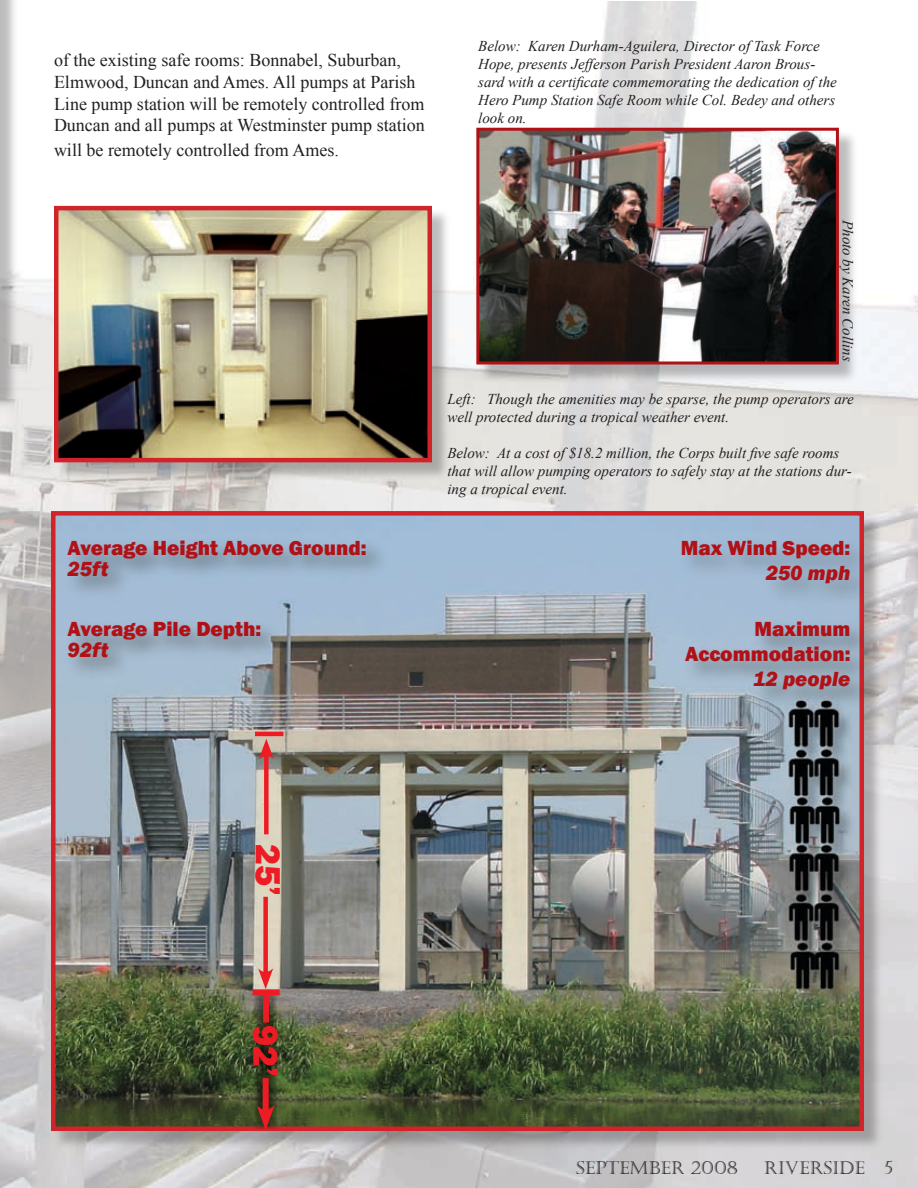
<style>
.page{position:relative;width:918px;height:1188px;background:#fff}
.page>*{position:absolute;margin:0;border:0;box-sizing:border-box;transform-origin:0 0}
.t1{font:800 36px "Franklin Gothic";color:#ed1c24}
.t2{font:800 21px/25.2px "Franklin Gothic";color:#b11116;text-align:right}
.t3{font:italic 800 21px "Franklin Gothic";color:#b11116}
.t4{font:18px/21.6px "Times New Roman";color:#231f20}
.t5{font:18px "Castellar";color:#231f20}
.t6{font:italic 15px/18px "Times New Roman";color:#231f20}
</style>
<div class="page">
<img style="left:0;top:2px;width:918px;height:1186px">
<div style="left:52px;top:513px;width:832px;height:638px;background:#231f20;opacity:.3"></div>
<img style="left:56px;top:516px;width:803px;height:610px">
<div style="left:51px;top:511px;width:813px;height:620px;border:4px solid #d2232a"></div>
<div style="left:63px;top:535px;width:329px;height:68px;background:#212012;opacity:.3"></div>
<div style="left:263px;top:897px;width:5px;height:80px;background:#ed1c24"></div>
<svg style="left:258px;top:968px;width:15px;height:21px"></svg>
<div style="left:264px;top:751px;width:5px;height:83px;background:#ed1c24"></div>
<svg style="left:259px;top:739px;width:15px;height:20px"></svg>
<svg style="left:255px;top:995px;width:22px;height:134px;background:#343a24"></svg>
<div style="left:263px;top:992px;width:6px;height:30px;background:#ed1c24"></div>
<div style="left:253px;top:989px;width:27px;height:6px;background:#ed1c24"></div>
<div style="left:263px;top:1078px;width:6px;height:37px;background:#ed1c24"></div>
<svg style="left:256px;top:1105px;width:19px;height:25px"></svg>
<hr style="left:255px;top:732px;width:29px;height:4px;background:#ed1c24">
<div style="left:63px;top:615px;width:224px;height:69px;background:#212012;opacity:.3"></div>
<div style="left:681px;top:616px;width:196px;height:99px;background:#212012;opacity:.3"></div>
<div style="left:676px;top:534px;width:201px;height:75px;background:#212012;opacity:.3"></div>
<div style="left:0;top:0;width:21px;height:409px;background:#231f20;opacity:.3"></div>
<img style="left:0;top:0;width:1px;height:389px">
<div style="left:478px;top:129px;width:380px;height:255px;background:#231f20;opacity:.3"></div>
<img style="left:480px;top:132px;width:355px;height:228px">
<div style="left:476px;top:128px;width:363px;height:236px;border:3px solid #b11116"></div>
<div style="left:56px;top:207px;width:396px;height:275px;background:#231f20;opacity:.3"></div>
<img style="left:59px;top:211px;width:368px;height:246px">
<div style="left:54px;top:206px;width:378px;height:256px;border:4px solid #d2232a"></div>
<svg style="left:885px;top:1161px;width:7px;height:13px"></svg>
<p class="t4" style="left:54px;top:49px;width:372px">of the existing safe rooms: Bonnabel, Suburban, Elmwood, Duncan and Ames. All pumps at Parish Line pump station will be remotely controlled from Duncan and all pumps at Westminster pump station</p>
<p class="t4" style="left:54px;top:139px;width:286px">will be remotely controlled from Ames.</p>
<p class="t6" style="left:478px;top:37px;width:360px">Below: Karen Durham-Aguilera, Director of Task Force Hope, presents Jefferson Parish President Aaron Brous&shy;sard with a certificate commemorating the dedication of the Hero Pump Station Safe Room while Col. Bedey and others look on.</p>
<h2 class="t2" style="left:68px;top:535px;width:300px">Average Height Above Ground:</h2>
<h2 class="t3" style="left:68px;top:555px;width:42px">25ft</h2>
<h2 class="t2" style="left:68px;top:616px;width:195px">Average Pile Depth:</h2>
<h2 class="t3" style="left:68px;top:636px;width:42px">92ft</h2>
<p class="t6" style="left:857px;top:220px;width:143px;rotate:90deg">Photo by Karen Collins</p>
<p class="t6" style="left:447px;top:389px;width:408px">Left: Though the amenities may be sparse, the pump operators are well protected during a tropical weather event.</p>
<p class="t6" style="left:447px;top:443px;width:406px">Below: At a cost of $18.2 million, the Corps built five safe rooms that will allow pumping operators to safely stay at the stations dur&shy;ing a tropical event.</p>
<h2 class="t2" style="left:681px;top:535px;width:171px">Max Wind Speed:</h2>
<h2 class="t3" style="left:766px;top:559px;width:86px">250 mph</h2>
<h2 class="t2" style="left:685px;top:616px;width:167px">Maximum<br>Accommodation:</h2>
<h2 class="t3" style="left:753px;top:665px;width:99px">12 people</h2>
<h1 class="t1" style="left:291px;top:844px;width:54px;rotate:90deg">25’</h1>
<h1 class="t1" style="left:289px;top:1025px;width:54px;rotate:90deg">92’</h1>
<p class="t5" style="left:576px;top:1158px;width:163px">SEPTEMBER 2008</p>
<p class="t5" style="left:764px;top:1158px;width:103px">RIVERSIDE</p>
</div>
